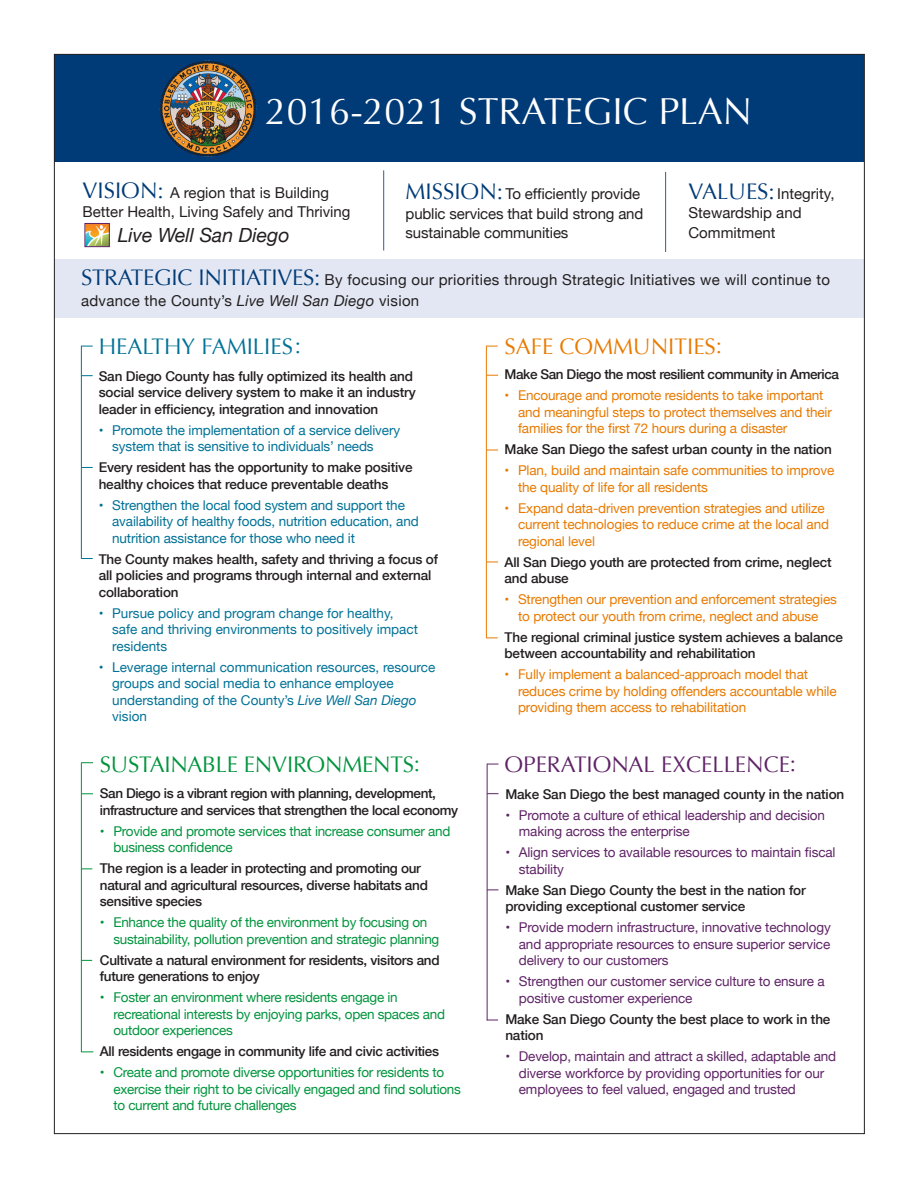
<style>
.page{position:relative;width:918px;height:1188px;background:#fff}
.page>*{position:absolute;margin:0;border:0;box-sizing:border-box;transform-origin:0 0}
.t1{font:37.5px "Optima";color:#fff}
.t2{font:22.5px "Optima";letter-spacing:-.01em;color:#00943d}
.t3{font:22.5px "Optima";color:#5f2366}
.t4{font:22.5px "Optima";color:#e87a00}
.t5{font:22.5px "Optima";color:#007297}
.t6{font:italic 19.5px "Helvetica Neue";color:#231f20}
.t7{font:15px/19.5px "Helvetica Neue";color:#231f20}
.t8{font:15px/21px "Helvetica Neue";letter-spacing:.02em;color:#231f20}
.t9{font:500 13.5px/16.5px "Helvetica Neue";letter-spacing:-.01em;color:#231f20}
.t10{font:13.5px/16.5px "Helvetica Neue";letter-spacing:-.01em;color:#e87a00}
.t11{font:13.5px/16.5px "Helvetica Neue";letter-spacing:-.01em;color:#5f2366}
.t12{font:13.5px/16.5px "Helvetica Neue";letter-spacing:-.01em;color:#007297}
.t13{font:13.5px/16.5px "Helvetica Neue";letter-spacing:-.02em;color:#00943d}
.t14{font:500 13.5px/16.5px "Helvetica Neue";letter-spacing:-.03em;color:#231f20}
.s1{font-family:"Optima";font-size:22.5px;color:#003b77}
.s2{font-style:italic}
</style>
<div class="page">
<div style="left:54px;top:54px;width:810px;height:108px;background:#003b77"></div>
<div style="left:54px;top:260px;width:810px;height:58px;background:#e2e7f3"></div>
<hr style="left:486px;top:346px;width:1px;height:292px;background:#e87a00">
<svg style="left:486px;top:638px;width:12px;height:1px"></svg>
<hr style="left:81px;top:762px;width:1px;height:290px;background:#00943d">
<svg style="left:81px;top:1052px;width:12px;height:1px"></svg>
<hr style="left:81px;top:346px;width:1px;height:213px;background:#007297">
<svg style="left:81px;top:467px;width:12px;height:1px"></svg>
<svg style="left:81px;top:558px;width:12px;height:1px"></svg>
<svg style="left:486px;top:346px;width:12px;height:1px"></svg>
<svg style="left:81px;top:346px;width:12px;height:1px"></svg>
<hr style="left:487px;top:764px;width:1px;height:256px;background:#5f2366">
<img style="left:160px;top:61px;width:96px;height:96px">
<hr style="left:383px;top:170px;width:1px;height:80px;background:#375a90">
<hr style="left:665px;top:172px;width:1px;height:80px;background:#375a90">
<img style="left:84px;top:225px;width:26px;height:23px">
<div style="left:84px;top:223px;width:26px;height:24px;border:1px solid #5f2366"></div>
<p class="t1" style="left:266px;top:89px;width:488px">2016-2021 STRATEGIC PLAN</p>
<p class="t7" style="left:82px;top:183px;width:270px"><span class="s1">VISION:</span> A region that is Building<br>Better Health, Living Safely and Thriving</p>
<p class="t7" style="left:406px;top:185px;width:239px"><span class="s1">MISSION:</span> To efficiently provide public services that build strong and</p>
<p class="t6" style="left:118px;top:221px;width:173px">Live Well San Diego</p>
<p class="t7" style="left:406px;top:224px;width:164px">sustainable communities</p>
<p class="t7" style="left:688px;top:185px;width:148px"><span class="s1">VALUES:</span> Integrity,<br>Stewardship and<br>Commitment</p>
<p class="t8" style="left:81px;top:270px;width:751px"><span class="s1">STRATEGIC INITIATIVES:</span> By focusing our priorities through Strategic Initiatives we will continue to advance the County’s <span class="s2">Live Well San Diego</span> vision</p>
<p class="t5" style="left:99px;top:333px;width:204px">HEALTHY FAMILIES :</p>
<p class="t9" style="left:99px;top:367px;width:319px">San Diego County has fully optimized its health and social service delivery system to make it an industry leader in efficiency, integration and innovation</p>
<p class="t12" style="left:112px;top:422px;width:289px;text-indent:-14px">• Promote the implementation of a service delivery system that is sensitive to individuals’ needs</p>
<p class="t9" style="left:99px;top:459px;width:315px">Every resident has the opportunity to make positive healthy choices that reduce preventable deaths</p>
<p class="t12" style="left:112px;top:497px;width:308px;text-indent:-14px">• Strengthen the local food system and support the availability of healthy foods, nutrition education, and nutrition assistance for those who need it</p>
<p class="t9" style="left:99px;top:550px;width:341px">The County makes health, safety and thriving a focus of all policies and programs through internal and external collaboration</p>
<p class="t12" style="left:112px;top:605px;width:307px;text-indent:-14px">• Pursue policy and program change for healthy, safe and thriving environments to positively impact residents</p>
<p class="t12" style="left:112px;top:659px;width:325px;text-indent:-14px">• Leverage internal communication resources, resource groups and social media to enhance employee understanding of the County’s <span class="s2">Live Well San Diego </span>vision</p>
<p class="t2" style="left:100px;top:751px;width:322px">SUSTAINABLE ENVIRONMENTS:</p>
<p class="t14" style="left:100px;top:785px;width:360px">San Diego is a vibrant region with planning, development, infrastructure and services that strengthen the local economy</p>
<p class="t13" style="left:113px;top:824px;width:339px;text-indent:-14px">• Provide and promote services that increase consumer and business confidence</p>
<p class="t9" style="left:100px;top:860px;width:330px">The region is a leader in protecting and promoting our natural and agricultural resources, diverse habitats and sensitive species</p>
<p class="t13" style="left:113px;top:915px;width:327px;text-indent:-14px">• Enhance the quality of the environment by focusing on sustainability, pollution prevention and strategic planning</p>
<p class="t9" style="left:100px;top:951px;width:341px">Cultivate a natural environment for residents, visitors and future generations to enjoy</p>
<p class="t13" style="left:113px;top:990px;width:333px;text-indent:-14px">• Foster an environment where residents engage in recreational interests by enjoying parks, open spaces and outdoor experiences</p>
<p class="t9" style="left:100px;top:1043px;width:341px">All residents engage in community life and civic activities</p>
<p class="t13" style="left:113px;top:1065px;width:349px;text-indent:-14px">• Create and promote diverse opportunities for residents to exercise their right to be civically engaged and find solutions to current and future challenges</p>
<p class="t4" style="left:505px;top:333px;width:219px">SAFE COMMUNITIES:</p>
<p class="t14" style="left:505px;top:365px;width:336px">Make San Diego the most resilient community in America</p>
<p class="t10" style="left:518px;top:388px;width:315px;text-indent:-14px">• Encourage and promote residents to take important and meaningful steps to protect themselves and their families for the first 72 hours during a disaster</p>
<p class="t9" style="left:505px;top:440px;width:329px">Make San Diego the safest urban county in the nation</p>
<p class="t10" style="left:518px;top:463px;width:318px;text-indent:-14px">• Plan, build and maintain safe communities to improve the quality of life for all residents</p>
<p class="t10" style="left:518px;top:500px;width:313px;text-indent:-14px">• Expand data-driven prevention strategies and utilize current technologies to reduce crime at the local and regional level</p>
<p class="t9" style="left:505px;top:553px;width:329px">All San Diego youth are protected from crime, neglect and abuse</p>
<p class="t10" style="left:505px;top:592px;width:334px;text-align:center">• Strengthen our prevention and enforcement strategies to protect our youth from crime, neglect and abuse</p>
<p class="t9" style="left:505px;top:628px;width:340px">The regional criminal justice system achieves a balance between accountability and rehabilitation</p>
<p class="t10" style="left:518px;top:667px;width:320px;text-indent:-14px">• Fully implement a balanced-approach model that reduces crime by holding offenders accountable while providing them access to rehabilitation</p>
<p class="t3" style="left:504px;top:752px;width:293px">OPERATIONAL EXCELLENCE:</p>
<p class="t9" style="left:505px;top:785px;width:340px">Make San Diego the best managed county in the nation</p>
<p class="t11" style="left:519px;top:808px;width:308px;text-indent:-14px">• Promote a culture of ethical leadership and decision making across the enterprise</p>
<p class="t11" style="left:519px;top:845px;width:318px;text-indent:-14px">• Align services to available resources to maintain fiscal stability</p>
<p class="t9" style="left:505px;top:881px;width:302px">Make San Diego County the best in the nation for providing exceptional customer service</p>
<p class="t11" style="left:519px;top:920px;width:313px;text-align:justify;text-indent:-14px">• Provide modern infrastructure, innovative technology and appropriate resources to ensure superior service delivery to our customers</p>
<p class="t11" style="left:519px;top:974px;width:307px;text-indent:-14px">• Strengthen our customer service culture to ensure a positive customer experience</p>
<p class="t9" style="left:505px;top:1010px;width:327px">Make San Diego County the best place to work in the nation</p>
<p class="t11" style="left:519px;top:1049px;width:319px;text-indent:-14px">• Develop, maintain and attract a skilled, adaptable and diverse workforce by providing opportunities for our employees to feel valued, engaged and trusted</p>
</div>
